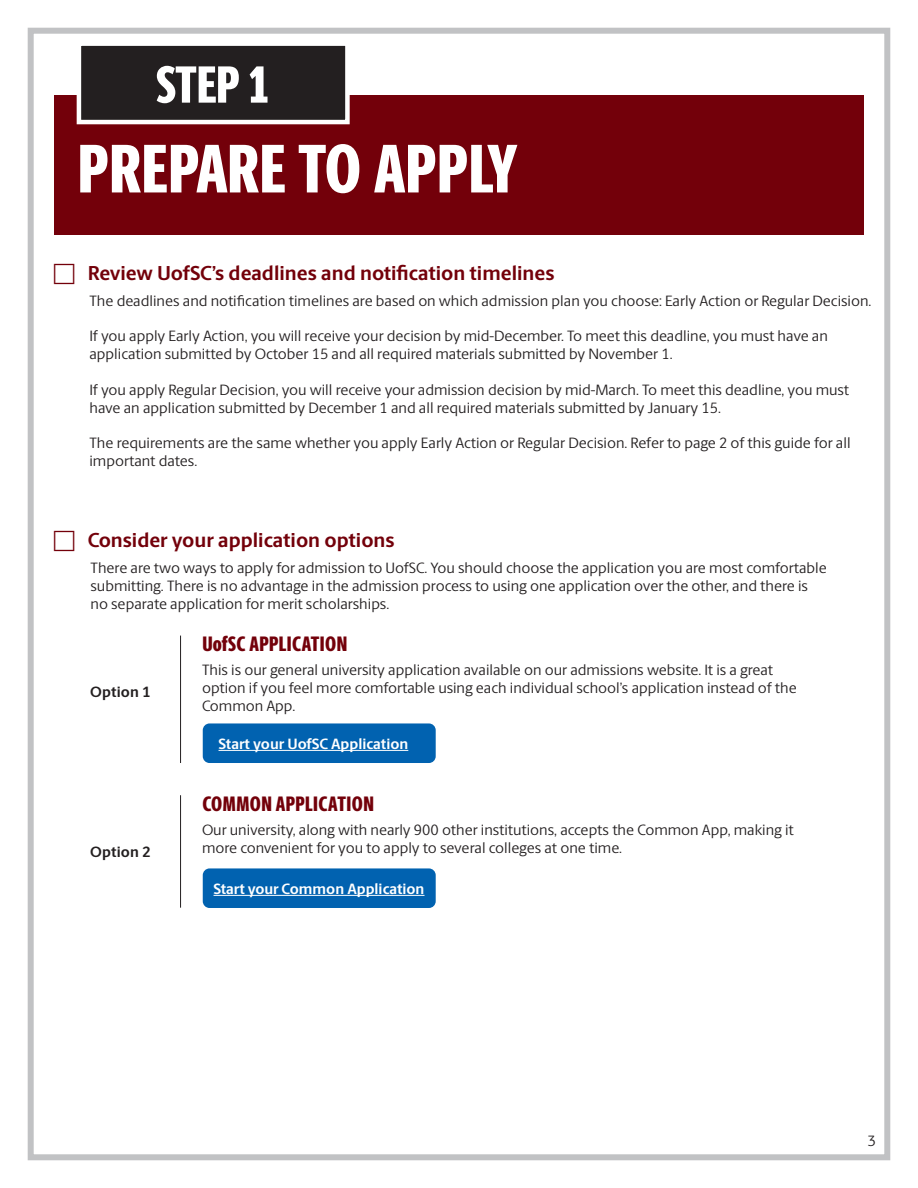
<style>
.page{position:relative;width:918px;height:1188px;background:#fff}
.page>*{position:absolute;margin:0;border:0;box-sizing:border-box;transform-origin:0 0}
.t1{font:800 75px "Berlingske Sans X Cn";letter-spacing:-.005em;color:#fff}
.t2{font:800 69px "Berlingske Sans X Cn";letter-spacing:.01em;color:#fff}
.t3{font:800 52.5px "Berlingske Sans X Cn";color:#fff}
.lists_heading{font:800 21px "Berlingske Sans X Cn";letter-spacing:.02em;color:#73000a}
.t4{font:700 20.25px "Berlingske Sans";color:#73000a}
.t5{font:15px/18px "Berlingske Sans";color:#231f20}
.t6{font:700 15px "Berlingske Sans";letter-spacing:-.005em;color:#fff}
._17_body_text{font:700 15px "Berlingske Sans";letter-spacing:.01em;color:#231f20}
</style>
<div class="page">
<div style="left:28px;top:28px;width:862px;height:1132px;border:6px solid #c1c2c4"></div>
<div style="left:54px;top:96px;width:810px;height:139px;background:#73000a"></div>
<div style="left:79px;top:44px;width:268px;height:78px;background:#231f20"></div>
<div style="left:77px;top:41px;width:273px;height:83px;border:4px solid #fff"></div>
<div style="left:203px;top:723px;width:233px;height:40px;background:#0162b0;border-radius:7px"></div>
<hr style="left:219px;top:750px;width:189px;height:1px;background:#fff">
<hr style="left:180px;top:636px;width:1px;height:127px;background:#231f20">
<div style="left:203px;top:868px;width:233px;height:40px;background:#0162b0;border-radius:7px"></div>
<hr style="left:180px;top:795px;width:1px;height:113px;background:#231f20">
<hr style="left:214px;top:895px;width:211px;height:1px;background:#fff">
<p class="t3" style="left:156px;top:45px;width:115px">STEP 1</p>
<p class="t1" style="left:77px;top:113px;width:464px">PREPARE TO APPLY</p>
<p class="t2" style="left:78px;top:117px;width:441px">PREPARE TO APPLY</p>
<p class="t4" style="left:88px;top:258px;width:468px">Review UofSC’s deadlines and notification timelines</p>
<p class="t5" style="left:89px;top:291px;width:784px">The deadlines and notification timelines are based on which admission plan you choose: Early Action or Regular Decision.</p>
<p class="t5" style="left:89px;top:326px;width:740px">If you apply Early Action, you will receive your decision by mid-December. To meet this deadline, you must have an application submitted by October 15 and all required materials submitted by November 1.</p>
<p class="t5" style="left:89px;top:380px;width:761px">If you apply Regular Decision, you will receive your admission decision by mid-March. To meet this deadline, you must have an application submitted by December 1 and all required materials submitted by January 15.</p>
<p class="t5" style="left:89px;top:434px;width:763px">The requirements are the same whether you apply Early Action or Regular Decision. Refer to page 2 of this guide for all important dates.</p>
<p class="t4" style="left:88px;top:525px;width:308px">Consider your application options</p>
<p class="t5" style="left:91px;top:558px;width:738px">There are two ways to apply for admission to UofSC. You should choose the application you are most comfortable submitting. There is no advantage in the admission process to using one application over the other, and there is no separate application for merit scholarships.</p>
<p class="_17_body_text" style="left:90px;top:681px;width:63px">Option 1</p>
<p class="_17_body_text" style="left:90px;top:841px;width:63px">Option 2</p>
<p class="lists_heading" style="left:202px;top:628px;width:147px">UofSC APPLICATION</p>
<p class="t5" style="left:202px;top:661px;width:596px">This is our general university application available on our admissions website. It is a great option if you feel more comfortable using each individual school’s application instead of the<br>Common App.</p>
<p class="t6" style="left:219px;top:733px;width:191px">Start your UofSC Application</p>
<p class="lists_heading" style="left:202px;top:788px;width:173px">COMMON APPLICATION</p>
<p class="t5" style="left:202px;top:820px;width:593px">Our university, along with nearly 900 other institutions, accepts the Common App, making it more convenient for you to apply to several colleges at one time.</p>
<p class="t6" style="left:214px;top:878px;width:212px">Start your Common Application</p>
<p class="t5" style="left:868px;top:1131px;width:10px">3</p>
</div>
